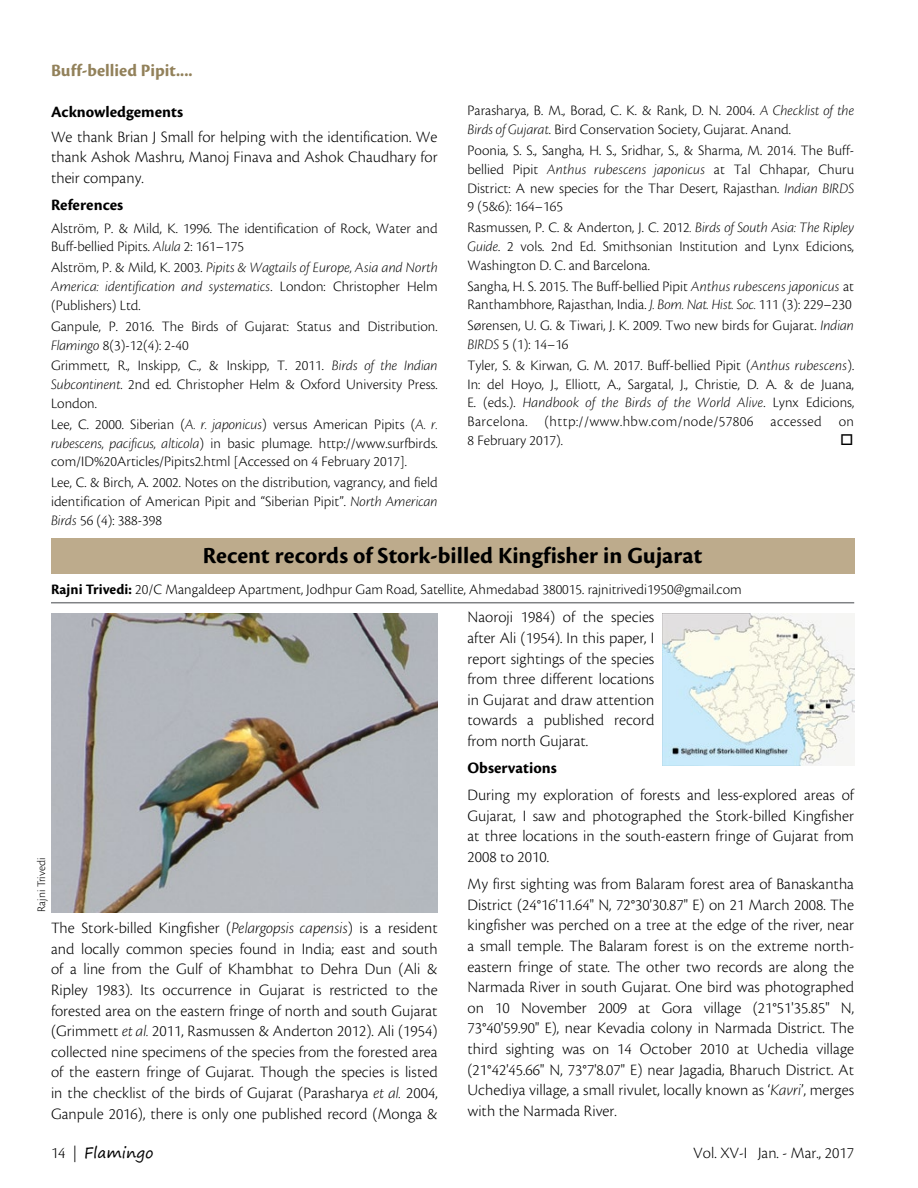
<style>
.page{position:relative;width:918px;height:1188px;background:#fff}
.page>*{position:absolute;margin:0;border:0;box-sizing:border-box;transform-origin:0 0}
.t1{font:700 24px "Cronos Pro";color:#000}
.t2{font:700 18px "Cronos Pro";color:#92815a}
.t3{font:300 16.5px/20.7px "Cronos Pro";color:#000;text-align:justify}
.t4{font:700 16.5px "Cronos Pro";color:#000}
.t5{font:300 15px/18.8px "Cronos Pro";color:#000}
.t6{font:15px/18.8px "Cronos Pro Lt Disp It";letter-spacing:.01em;color:#000}
.t7{font:300 15px/18.8px "Cronos Pro";letter-spacing:.03em;color:#000}
.t8{font:15px "Segoe Print";letter-spacing:.005em;color:#000}
.t9{font:300 12px "Cronos Pro";color:#000}
.s1{font-family:"Cronos Pro Lt Disp It";font-weight:400}
.s2{font-family:"Cronos Pro";font-weight:300}
.s3{font-weight:700}
.s4{font-family:"Cronos Pro";font-weight:300;font-size:16.5px}
</style>
<div class="page">
<div style="left:51px;top:538px;width:803px;height:36px;background:#bdab8c"></div>
<hr style="left:51px;top:602px;width:803px;height:1px;background:#808285">
<img style="left:51px;top:614px;width:387px;height:298px">
<img style="left:663px;top:614px;width:191px;height:152px">
<p class="t2" style="left:51px;top:60px;width:143px">Buff-bellied Pipit....</p>
<p class="t4" style="left:51px;top:102px;width:134px">Acknowledgements</p>
<p class="t3" style="left:51px;top:126px;width:388px">We thank Brian J Small for helping with the identification. We thank Ashok Mashru, Manoj Finava and Ashok Chaudhary for their company.</p>
<p class="t4" style="left:51px;top:195px;width:74px">References</p>
<p class="t5" style="left:51px;top:219px;width:388px">Alström, P. &amp; Mild, K. 1996. The identification of Rock, Water and<br>Buff-bellied Pipits. <span class="s1">Alula</span> 2: 161–175</p>
<p class="t6" style="left:51px;top:258px;width:388px"><span class="s2">Alström, P. &amp; Mild, K. 2003.</span> Pipits &amp; Wagtails of Europe, Asia and North<br>America: identification and systematics<span class="s2">. London: Christopher Helm</span></p>
<p class="t5" style="left:51px;top:295px;width:388px;line-height:20.9px">(Publishers) Ltd.<br>Ganpule, P. 2016. The Birds of Gujarat: Status and Distribution.</p>
<p class="t5" style="left:51px;top:334px;width:388px;line-height:20.9px"><span class="s1">Flamingo</span> 8(3)-12(4): 2-40<br>Grimmett, R., Inskipp, C., &amp; Inskipp, T. 2011. <span class="s1">Birds of the Indian</span></p>
<p class="t5" style="left:51px;top:375px;width:388px"><span class="s1">Subcontinent</span>. 2nd ed. Christopher Helm &amp; Oxford University Press.<br>London.</p>
<p class="t5" style="left:51px;top:415px;width:388px;text-align:justify">Lee, C. 2000. Siberian (<span class="s1">A. r. japonicus</span>) versus American Pipits (<span class="s1">A. r. rubescens, pacificus, alticola</span>) in basic plumage. http://www.surfbirds. com/ID%20Articles/Pipits2.html [Accessed on 4 February 2017].</p>
<p class="t5" style="left:51px;top:473px;width:388px;text-align:justify">Lee, C. &amp; Birch, A. 2002. Notes on the distribution, vagrancy, and field identification of American Pipit and “Siberian Pipit”. <span class="s1">North American Birds</span> 56 (4): 388-398</p>
<p class="t5" style="left:467px;top:101px;width:388px">Parasharya, B. M., Borad, C. K. &amp; Rank, D. N. 2004. <span class="s1">A Checklist of the<br>Birds of Gujarat</span>. Bird Conservation Society, Gujarat. Anand.</p>
<p class="t5" style="left:467px;top:141px;width:388px;text-align:justify">Poonia, S. S., Sangha, H. S., Sridhar, S., &amp; Sharma, M. 2014. The Buff&shy;bellied Pipit <span class="s1">Anthus rubescens japonicus</span> at Tal Chhapar, Churu District: A new species for the Thar Desert, Rajasthan. <span class="s1">Indian BIRDS </span>9 (5&amp;6): 164–165</p>
<p class="t5" style="left:467px;top:218px;width:388px;text-align:justify">Rasmussen, P. C. &amp; Anderton, J. C. 2012<span class="s1">. Birds of South Asia: The Ripley Guide</span>. 2 vols. 2nd Ed. Smithsonian Institution and Lynx Edicions, Washington D. C. and Barcelona.</p>
<p class="t5" style="left:467px;top:276px;width:388px">Sangha, H. S. 2015. The Buff-bellied Pipit <span class="s1">Anthus rubescens japonicus</span> at<br>Ranthambhore, Rajasthan, India. <span class="s1">J. Bom. Nat. Hist. Soc.</span> 111 (3): 229–230</p>
<p class="t5" style="left:467px;top:316px;width:388px">Sørensen, U. G. &amp; Tiwari, J. K. 2009. Two new birds for Gujarat. <span class="s1">Indian<br>BIRDS</span> 5 (1): 14–16</p>
<p class="t5" style="left:467px;top:356px;width:388px">Tyler, S. &amp; Kirwan, G. M. 2017. Buff-bellied Pipit (<span class="s1">Anthus rubescens</span>).<br>In: del Hoyo, J., Elliott, A., Sargatal, J., Christie, D. A. &amp; de Juana,</p>
<p class="t6" style="left:467px;top:393px;width:388px"><span class="s2">E. (eds.).</span> Handbook of the Birds of the World Alive<span class="s2">. Lynx Edicions,</span></p>
<p class="t7" style="left:467px;top:412px;width:388px">Barcelona. (http://www.hbw.com/node/57806 accessed on<br>8 February 2017).</p>
<h1 class="t1" style="left:203px;top:542px;width:501px">Recent records of Stork-billed Kingfisher in Gujarat</h1>
<p class="t5" style="left:51px;top:580px;width:692px"><span class="s3">Rajni Trivedi:</span> 20/C Mangaldeep Apartment, Jodhpur Gam Road, Satellite, Ahmedabad 380015. rajnitrivedi1950@gmail.com</p>
<p class="t9" style="left:34px;top:912px;width:56px;rotate:-90deg">Rajni Trivedi</p>
<p class="t3" style="left:51px;top:917px;width:388px">The Stork-billed Kingfisher (<span class="s1">Pelargopsis capensis</span>) is a resident and locally common species found in India; east and south of a line from the Gulf of Khambhat to Dehra Dun (Ali &amp; Ripley 1983). Its occurrence in Gujarat is restricted to the forested area on the eastern fringe of north and south Gujarat (Grimmett <span class="s1">et al.</span> 2011, Rasmussen &amp; Anderton 2012). Ali (1954) collected nine specimens of the species from the forested area of the eastern fringe of Gujarat. Though the species is listed in the checklist of the birds of Gujarat (Parasharya <span class="s1">et al.</span> 2004, Ganpule 2016), there is only one published record (Monga &amp;</p>
<p class="t3" style="left:468px;top:607px;width:188px">Naoroji 1984) of the species after Ali (1954). In this paper, I report sightings of the species from three different locations in Gujarat and draw attention towards a published record from north Gujarat.</p>
<p class="t4" style="left:468px;top:759px;width:91px">Observations</p>
<p class="t3" style="left:468px;top:785px;width:388px">During my exploration of forests and less-explored areas of Gujarat, I saw and photographed the Stork-billed Kingfisher at three locations in the south-eastern fringe of Gujarat from 2008 to 2010.</p>
<p class="t3" style="left:468px;top:873px;width:388px">My first sighting was from Balaram forest area of Banaskantha District (24°16'11.64" N, 72°30'30.87" E) on 21 March 2008. The kingfisher was perched on a tree at the edge of the river, near a small temple. The Balaram forest is on the extreme north&shy;eastern fringe of state. The other two records are along the Narmada River in south Gujarat. One bird was photographed on 10 November 2009 at Gora village (21°51'35.85" N, 73°40'59.90" E), near Kevadia colony in Narmada District. The third sighting was on 14 October 2010 at Uchedia village (21°42'45.66" N, 73°7'8.07" E) near Jagadia, Bharuch District. At Uchediya village, a small rivulet, locally known as ‘<span class="s1">Kavri</span>’, merges with the Narmada River.</p>
<p class="t8" style="left:51px;top:1139px;width:104px"><span class="s4">14 |</span> Flamingo</p>
<p class="t3" style="left:693px;top:1142px;width:162px">Vol. XV-I Jan. - Mar., 2017</p>
</div>
